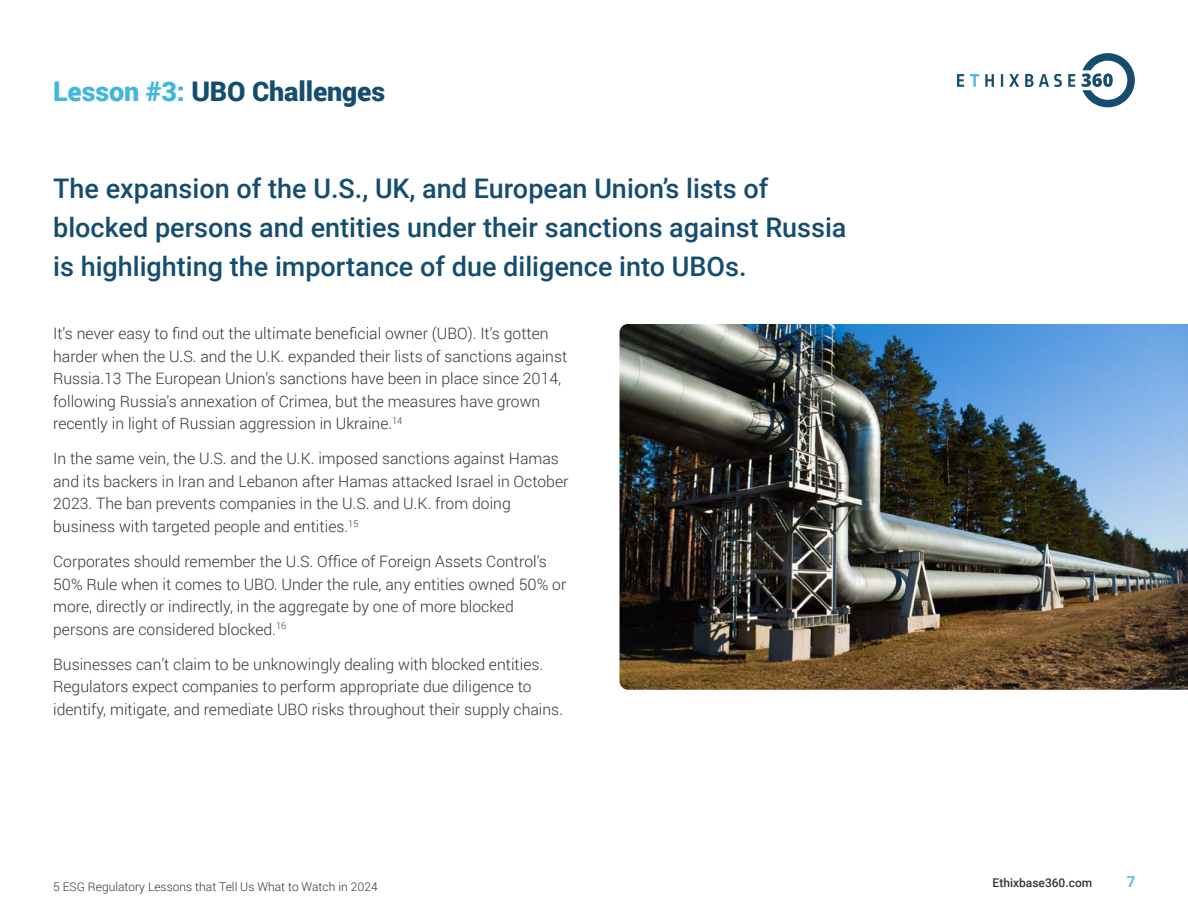
<style>
.page{position:relative;width:1188px;height:918px;background:#fff}
.page>*{position:absolute;margin:0;border:0;box-sizing:border-box;transform-origin:0 0}
.t1{font:500 27px/39px "Roboto";color:#144d6e}
.t2{font:900 27px "Roboto";letter-spacing:-.005em;color:#144d6e}
.t3{font:300 15.75px/22.5px "Roboto";color:#383336}
.t4{font:500 15px "Roboto";color:#41b7dd}
.t5{font:300 12px "Roboto";color:#383336}
.t6{font:500 12px "Roboto";color:#383336}
.s1{color:#41b7dd}
</style>
<div class="page">
<img style="left:620px;top:324px;width:568px;height:366px">
<svg style="left:957px;top:74px;width:7px;height:13px"></svg>
<svg style="left:970px;top:74px;width:9px;height:13px"></svg>
<svg style="left:985px;top:74px;width:9px;height:13px"></svg>
<svg style="left:1001px;top:74px;width:2px;height:13px"></svg>
<svg style="left:1009px;top:74px;width:10px;height:13px"></svg>
<svg style="left:1025px;top:74px;width:37px;height:13px"></svg>
<svg style="left:1068px;top:74px;width:7px;height:13px"></svg>
<svg style="left:1082px;top:53px;width:53px;height:54px"></svg>
<h1 class="t2" style="left:53px;top:72px;width:334px"><span class="s1">Lesson #3:</span> UBO Challenges</h1>
<h1 class="t1" style="left:53px;top:167px;width:795px">The expansion of the U.S., UK, and European Union’s lists of blocked persons and entities under their sanctions against Russia is highlighting the importance of due diligence into UBOs.</h1>
<p class="t3" style="left:53px;top:322px;width:516px">It’s never easy to find out the ultimate beneficial owner (UBO). It’s gotten harder when the U.S. and the U.K. expanded their lists of sanctions against Russia.13 The European Union’s sanctions have been in place since 2014, following Russia’s annexation of Crimea, but the measures have grown recently in light of Russian aggression in Ukraine.<sup>14</sup></p>
<p class="t3" style="left:53px;top:447px;width:517px">In the same vein, the U.S. and the U.K. imposed sanctions against Hamas and its backers in Iran and Lebanon after Hamas attacked Israel in October 2023. The ban prevents companies in the U.S. and U.K. from doing business with targeted people and entities.<sup>15</sup></p>
<p class="t3" style="left:53px;top:550px;width:515px">Corporates should remember the U.S. Office of Foreign Assets Control’s 50% Rule when it comes to UBO. Under the rule, any entities owned 50% or more, directly or indirectly, in the aggregate by one of more blocked persons are considered blocked.<sup>16</sup></p>
<p class="t3" style="left:53px;top:652px;width:511px">Businesses can’t claim to be unknowingly dealing with blocked entities.<br>Regulators expect companies to perform appropriate due diligence to identify, mitigate, and remediate UBO risks throughout their supply chains.</p>
<p class="t5" style="left:53px;top:878px;width:326px">5 ESG Regulatory Lessons that Tell Us What to Watch in 2024</p>
<p class="t6" style="left:993px;top:874px;width:101px">Ethixbase360.com</p>
<p class="t4" style="left:1127px;top:871px;width:10px">7</p>
</div>
